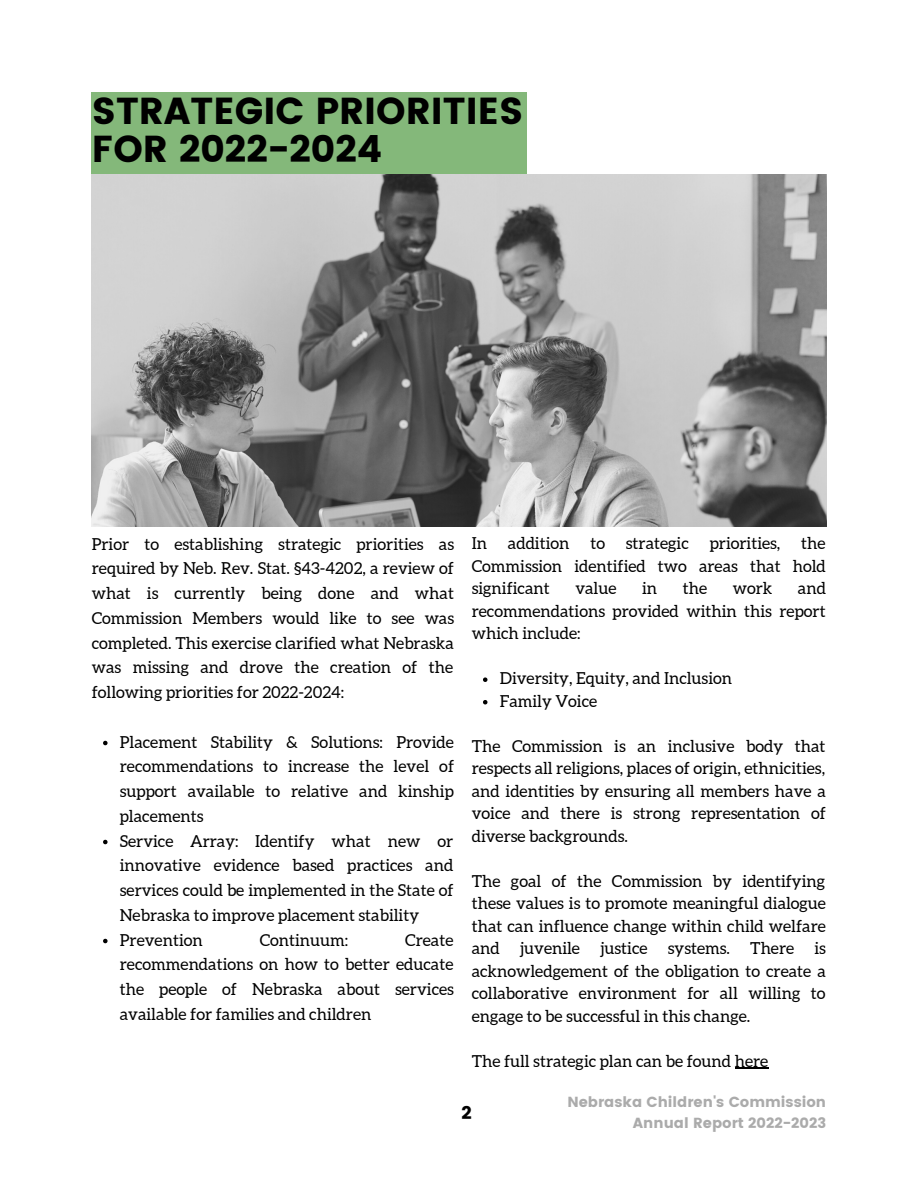
<style>
.page{position:relative;width:918px;height:1188px;background:#fff}
.page>*{position:absolute;margin:0;border:0;box-sizing:border-box;transform-origin:0 0}
.t1{font:37.5px/38.2px "Poppins";color:#000}
.t2{font:18px "Poppins";color:#000}
.t3{font:16.5px/24.8px "Aleo";color:#000;text-align:justify}
.t4{font:14.55px "Poppins";color:#ababab}
</style>
<div class="page">
<div style="left:92px;top:92px;width:435px;height:82px;background:#84b87a"></div>
<img style="left:92px;top:174px;width:734px;height:352px">
<svg style="left:103px;top:741px;width:5px;height:4px"></svg>
<svg style="left:103px;top:840px;width:5px;height:4px"></svg>
<svg style="left:103px;top:939px;width:5px;height:4px"></svg>
<svg style="left:483px;top:677px;width:4px;height:5px"></svg>
<svg style="left:483px;top:700px;width:4px;height:4px"></svg>
<hr style="left:735px;top:1068px;width:33px;height:1px;background:#000">
<p class="t1" style="left:92px;top:92px;width:433px">STRATEGIC PRIORITIES<br>FOR 2022-2024</p>
<p class="t3" style="left:92px;top:531px;width:364px">Prior to establishing strategic priorities as required by Neb. Rev. Stat. §43-4202, a review of what is currently being done and what Commission Members would like to see was completed. This exercise clarified what Nebraska was missing and drove the creation of the following priorities for 2022-2024:</p>
<p class="t3" style="left:120px;top:729px;width:336px">Placement Stability &amp; Solutions: Provide recommendations to increase the level of support available to relative and kinship placements</p>
<p class="t3" style="left:120px;top:828px;width:335px">Service Array: Identify what new or innovative evidence based practices and services could be implemented in the State of Nebraska to improve placement stability</p>
<p class="t3" style="left:120px;top:927px;width:84px">Prevention</p>
<p class="t3" style="left:260px;top:927px;width:90px">Continuum:</p>
<p class="t3" style="left:120px;top:927px;width:336px;text-indent:285px">Create recommendations on how to better educate the people of Nebraska about services available for families and children</p>
<p class="t3" style="left:472px;top:531px;width:17px">In</p>
<p class="t3" style="left:508px;top:531px;width:63px">addition</p>
<p class="t3" style="left:590px;top:531px;width:16px">to</p>
<p class="t3" style="left:626px;top:531px;width:64px">strategic</p>
<p class="t3" style="left:710px;top:531px;width:72px">priorities,</p>
<p class="t3" style="left:472px;top:532px;width:356px;line-height:22.5px;text-indent:330px">the Commission identified two areas that hold significant</p>
<p class="t3" style="left:472px;top:577px;width:356px;line-height:22.5px;text-indent:326px">and recommendations provided within this report which include:</p>
<p class="t3" style="left:575px;top:576px;width:43px">value</p>
<p class="t3" style="left:642px;top:576px;width:17px">in</p>
<p class="t3" style="left:683px;top:576px;width:26px">the</p>
<p class="t3" style="left:733px;top:576px;width:41px">work</p>
<p class="t3" style="left:500px;top:666px;width:234px">Diversity, Equity, and Inclusion</p>
<p class="t3" style="left:500px;top:688px;width:99px">Family Voice</p>
<p class="t3" style="left:472px;top:735px;width:356px;line-height:22.5px">The Commission is an inclusive body that respects all religions, places of origin, ethnicities, and identities by ensuring all members have a voice and there is strong representation of diverse backgrounds.</p>
<p class="t3" style="left:472px;top:870px;width:356px;line-height:22.5px">The goal of the Commission by identifying these values is to promote meaningful dialogue that can influence change within child welfare and juvenile justice systems. There is acknowledgement of the obligation to create a collaborative environment for all willing to engage to be successful in this change.</p>
<p class="t3" style="left:472px;top:1048px;width:298px">The full strategic plan can be found here</p>
<p class="t2" style="left:461px;top:1103px;width:12px">2</p>
<p class="t4" style="left:567px;top:1094px;width:260px">Nebraska Children's Commission</p>
<p class="t4" style="left:633px;top:1114px;width:195px">Annual Report 2022-2023</p>
</div>
